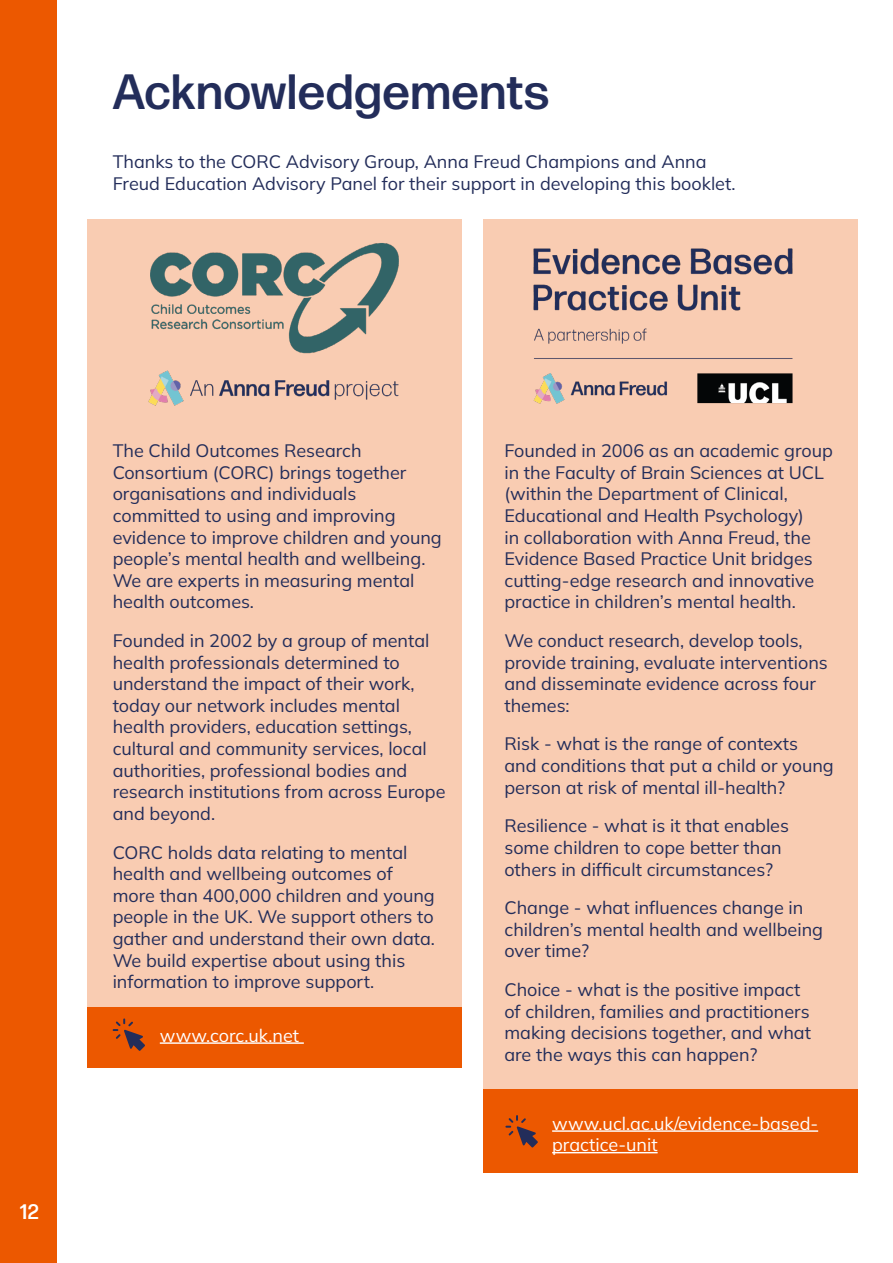
<style>
.page{position:relative;width:893px;height:1263px;background:#fff}
.page>*{position:absolute;margin:0;border:0;box-sizing:border-box;transform-origin:0 0}
.t1{font:500 49.5px "Forma DJR Text";letter-spacing:.01em;color:#232d5a}
.t2{font:500 21px "Forma DJR Text";color:#fff}
.t3{font:200 18px/21.6px "Mulish";color:#232d5a}
.t4{font:200 18px/21.6px "Mulish";color:#fff}
</style>
<div class="page">
<div style="left:87px;top:219px;width:374px;height:845px;background:#f9ccb2"></div>
<div style="left:0;top:0;width:56px;height:1263px;background:#ec5800"></div>
<img style="left:148px;top:243px;width:251px;height:163px">
<div style="left:87px;top:1007px;width:374px;height:61px;background:#ec5800"></div>
<hr style="left:160px;top:1042px;width:144px;height:2px;background:#fff">
<svg style="left:113px;top:1018px;width:32px;height:33px"></svg>
<div style="left:484px;top:219px;width:374px;height:942px;background:#f9ccb2"></div>
<div style="left:484px;top:1089px;width:374px;height:83px;background:#ec5800"></div>
<img style="left:533px;top:248px;width:260px;height:156px">
<hr style="left:552px;top:1130px;width:266px;height:2px;background:#fff">
<hr style="left:552px;top:1152px;width:106px;height:1px;background:#fff">
<svg style="left:505px;top:1115px;width:33px;height:32px"></svg>
<h1 class="t1" style="left:113px;top:61px;width:438px">Acknowledgements</h1>
<p class="t3" style="left:113px;top:150px;width:624px">Thanks to the CORC Advisory Group, Anna Freud Champions and Anna<br>Freud Education Advisory Panel for their support in developing this booklet.</p>
<p class="t2" style="left:20px;top:1198px;width:20px">12</p>
<p class="t3" style="left:113px;top:439px;width:331px">The Child Outcomes Research<br>Consortium (CORC) brings together organisations and individuals committed to using and improving evidence to improve children and young people’s mental health and wellbeing.<br>We are experts in measuring mental health outcomes.</p>
<p class="t3" style="left:113px;top:629px;width:334px">Founded in 2002 by a group of mental health professionals determined to understand the impact of their work, today our network includes mental health providers, education settings, cultural and community services, local authorities, professional bodies and research institutions from across Europe and beyond.</p>
<p class="t3" style="left:113px;top:841px;width:324px">CORC holds data relating to mental health and wellbeing outcomes of more than 400,000 children and young people in the UK. We support others to gather and understand their own data.<br>We build expertise about using this information to improve support.</p>
<p class="t4" style="left:160px;top:1024px;width:141px">www.corc.uk.net</p>
<p class="t3" style="left:504px;top:439px;width:330px">Founded in 2006 as an academic group in the Faculty of Brain Sciences at UCL (within the Department of Clinical, Educational and Health Psychology)<br>in collaboration with Anna Freud, the Evidence Based Practice Unit bridges cutting-edge research and innovative practice in children’s mental health.</p>
<p class="t3" style="left:504px;top:629px;width:325px">We conduct research, develop tools, provide training, evaluate interventions and disseminate evidence across four themes:</p>
<p class="t3" style="left:504px;top:733px;width:331px">Risk - what is the range of contexts and conditions that put a child or young person at risk of mental ill-health?</p>
<p class="t3" style="left:504px;top:815px;width:286px">Resilience - what is it that enables some children to cope better than others in difficult circumstances?</p>
<p class="t3" style="left:504px;top:896px;width:320px">Change - what influences change in children’s mental health and wellbeing over time?</p>
<p class="t3" style="left:504px;top:978px;width:308px">Choice - what is the positive impact of children, families and practitioners making decisions together, and what are the ways this can happen?</p>
<p class="t4" style="left:552px;top:1112px;width:268px">www.ucl.ac.uk/evidence-based&shy;practice-unit</p>
</div>
